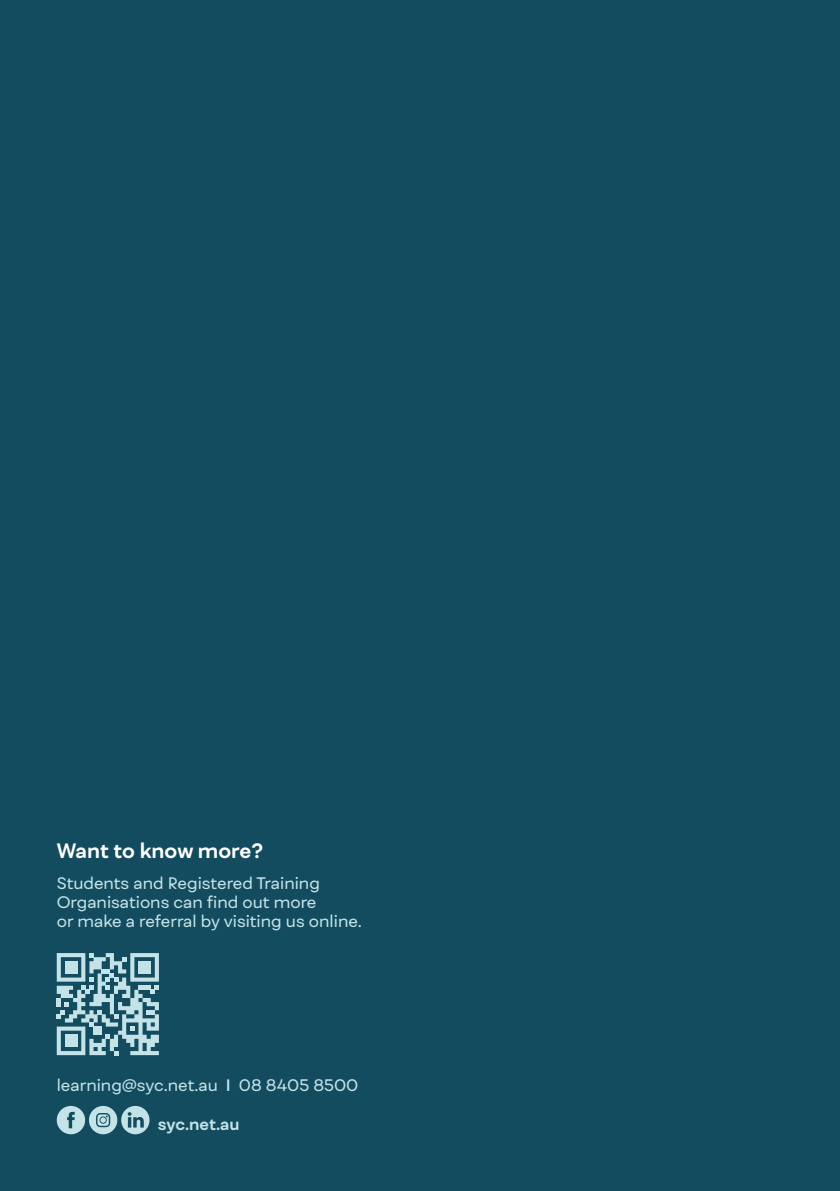
<style>
.page{position:relative;width:840px;height:1191px;background:#fff}
.page>*{position:absolute;margin:0;border:0;box-sizing:border-box;transform-origin:0 0}
.Contact_Details{font:700 20px "Fibra One";letter-spacing:-.005em;color:#fff}
.Contact_Details-2{font:16px/19.2px "Fibra One";color:#c3e3e8}
.Contact_Details-3{font:700 16px "Fibra One";letter-spacing:-.01em;color:#c3e3e8}
.s1{font-weight:800}
</style>
<div class="page">
<div style="left:0;top:0;width:839px;height:1191px;background:#134c5e"></div>
<svg style="left:57px;top:953px;width:102px;height:102px"></svg>
<div style="left:138px;top:961px;width:13px;height:12px;background:#c3e3e8"></div>
<svg style="left:57px;top:1106px;width:92px;height:28px"></svg>
<p class="Contact_Details" style="left:57px;top:838px;width:208px">Want to know more?</p>
<p class="Contact_Details-2" style="left:57px;top:873px;width:306px">Students and Registered Training<br>Organisations can find out more<br>or make a referral by visiting us online.</p>
<p class="Contact_Details-2" style="left:57px;top:1075px;width:303px">learning@syc.net.au <span class="s1">|</span> 08 8405 8500</p>
<p class="Contact_Details-3" style="left:158px;top:1114px;width:83px">syc.net.au</p>
</div>
